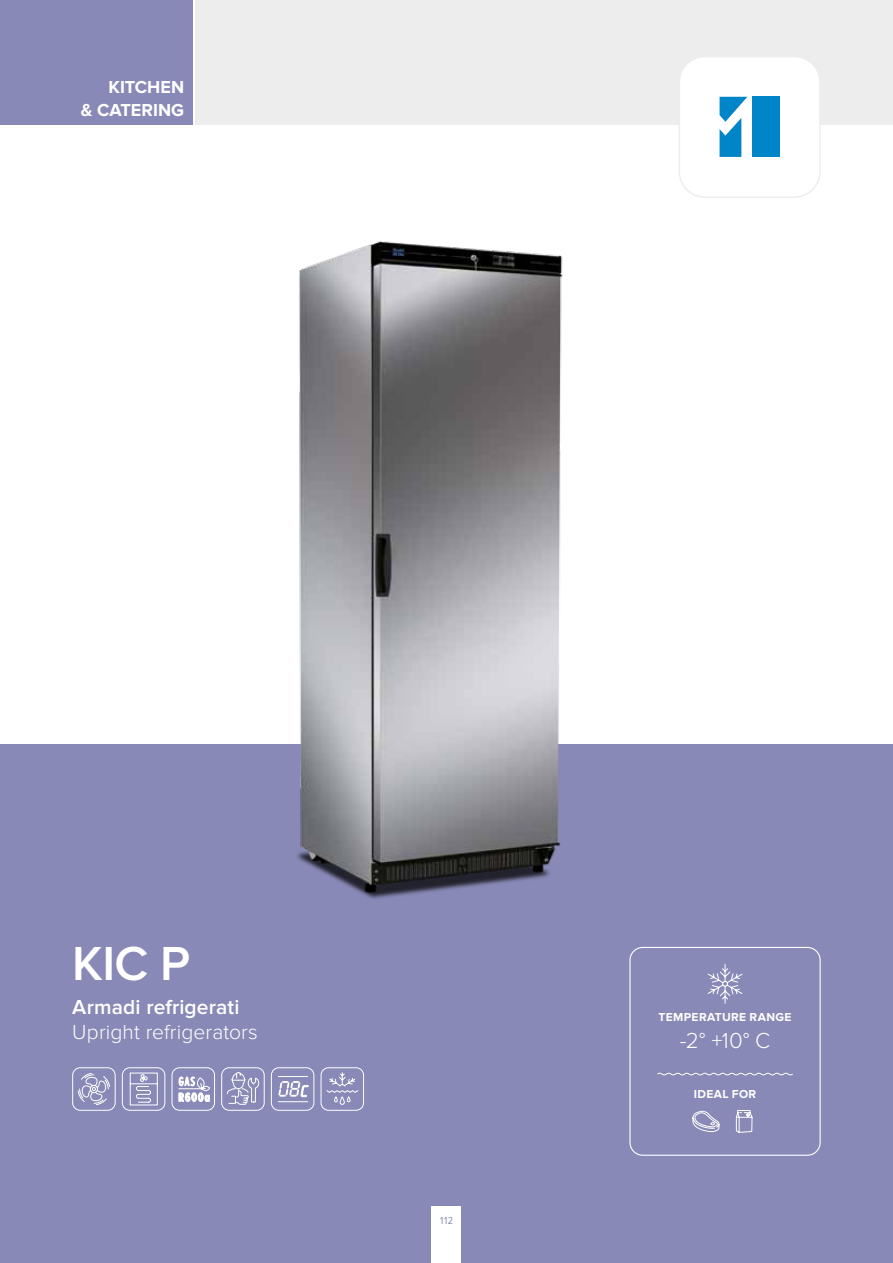
<style>
.page{position:relative;width:893px;height:1263px;background:#fff}
.page>*{position:absolute;margin:0;border:0;box-sizing:border-box;transform-origin:0 0}
.t1{font:600 49.5px "Proxima Nova";color:#fff}
.t2{font:300 22.5px "Proxima Nova";color:#fff}
.t3{font:300 21px "Proxima Nova";letter-spacing:.005em;color:#fff}
.t4{font:600 21px "Proxima Nova";letter-spacing:.005em;color:#fff}
.t5{font:700 18px/22.5px "Proxima Nova";color:#fff;text-align:right}
.t6{font:12.6px "Proxima Nova A Ex Cn";color:#fff}
.t7{font:700 12px "Proxima Nova";letter-spacing:.03em;color:#fff}
.t8{font:10.5px "Proxima Nova Cond";color:#8889b6}
</style>
<div class="page">
<div style="left:196px;top:0;width:697px;height:124px;background:#ededed"></div>
<div style="left:0;top:744px;width:893px;height:519px;background:#8889b6"></div>
<div style="left:679px;top:57px;width:141px;height:140px;background:#fff;border-radius:26px"></div>
<div style="left:679px;top:56px;width:142px;height:142px;border:2px solid #ededed;border-radius:26px"></div>
<div style="left:0;top:0;width:193px;height:124px;background:#8889b6"></div>
<svg style="left:707px;top:964px;width:36px;height:40px"></svg>
<svg style="left:657px;top:1072px;width:136px;height:4px"></svg>
<svg style="left:692px;top:1111px;width:28px;height:21px"></svg>
<svg style="left:735px;top:1110px;width:18px;height:23px"></svg>
<div style="left:629px;top:947px;width:192px;height:209px;border:1px solid #fff;border-radius:13px"></div>
<img style="left:297px;top:241px;width:266px;height:658px">
<svg style="left:77px;top:1073px;width:33px;height:32px"></svg>
<div style="left:72px;top:1067px;width:44px;height:44px;border:1px solid #fff;border-radius:8px"></div>
<svg style="left:122px;top:1067px;width:93px;height:44px"></svg>
<svg style="left:221px;top:1067px;width:44px;height:44px"></svg>
<div style="left:271px;top:1067px;width:43px;height:44px;border:1px solid #fff;border-radius:8px"></div>
<svg style="left:278px;top:1081px;width:31px;height:17px"></svg>
<hr style="left:278px;top:1076px;width:30px;height:1px;background:#fff">
<hr style="left:278px;top:1101px;width:30px;height:1px;background:#fff">
<div style="left:321px;top:1067px;width:43px;height:44px;border:1px solid #fff;border-radius:8px"></div>
<div style="left:340px;top:1096px;width:5px;height:9px;border:1px solid #fff;border-radius:2px"></div>
<svg style="left:326px;top:1072px;width:33px;height:30px"></svg>
<hr style="left:892px;top:582px;width:1px;height:93px;background:#dbdaea">
<svg style="left:720px;top:97px;width:27px;height:60px"></svg>
<div style="left:752px;top:97px;width:28px;height:60px;background:#0085c8"></div>
<div style="left:432px;top:1207px;width:29px;height:56px;background:#fff"></div>
<h3 class="t5" style="left:81px;top:76px;width:105px">KITCHEN<br>&amp; CATERING</h3>
<h1 class="t1" style="left:72px;top:935px;width:119px">KIC P</h1>
<h3 class="t4" style="left:72px;top:994px;width:169px">Armadi refrigerati</h3>
<h3 class="t3" style="left:72px;top:1020px;width:187px">Upright refrigerators</h3>
<p class="t6" style="left:179px;top:1074px;width:18px">GAS</p>
<p class="t8" style="left:440px;top:1214px;width:14px">112</p>
<p class="t7" style="left:659px;top:1010px;width:134px">TEMPERATURE RANGE</p>
<h2 class="t2" style="left:680px;top:1028px;width:92px">-2° +10° C</h2>
<p class="t7" style="left:694px;top:1087px;width:64px">IDEAL FOR</p>
</div>
